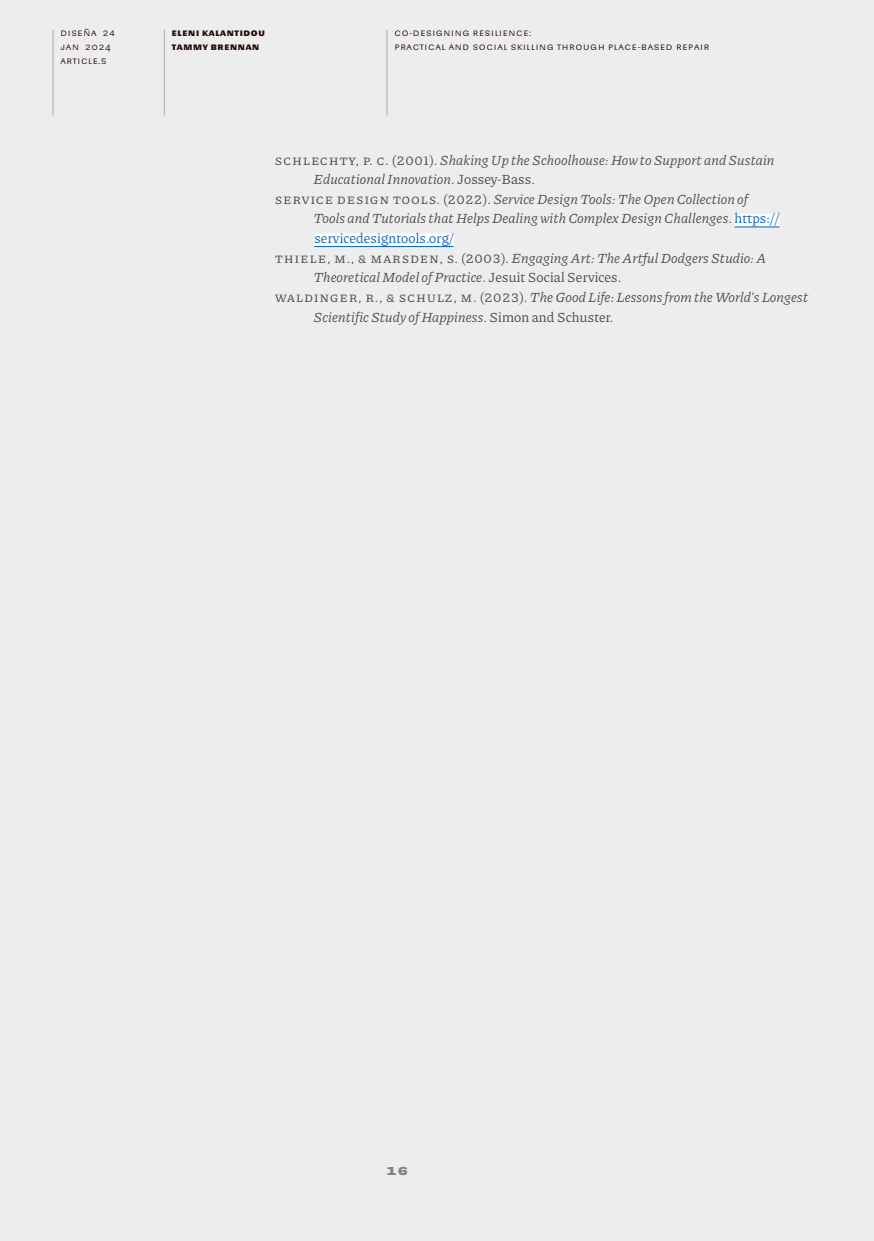
<style>
.page{position:relative;width:874px;height:1241px;background:#fff}
.page>*{position:absolute;margin:0;border:0;box-sizing:border-box;transform-origin:0 0}
.t1{font:italic 14px/19.6px "Piazzolla";letter-spacing:.01em;color:#4c4651}
.t2{font:14px "Piazzolla";color:#4c4651}
.t3{font:700 14px "Sudamerican Grotesk";color:#828282}
.t4{font:9.62px/14px "Sudamerican Grotesk";letter-spacing:.07em;color:#260808}
.t5{font:700 9.62px/14px "Sudamerican Grotesk";letter-spacing:.07em;color:#260808}
.s1{font-style:normal}
.s2{font-style:normal;color:#0563c1}
</style>
<div class="page">
<div style="left:0;top:0;width:873px;height:1240px;background:#ededed"></div>
<hr style="left:52px;top:30px;width:1px;height:85px;background:#ababab">
<hr style="left:164px;top:30px;width:1px;height:85px;background:#ababab">
<hr style="left:386px;top:30px;width:1px;height:85px;background:#ababab">
<div style="left:734px;top:214px;width:45px;height:12px;background:#fff"></div>
<div style="left:314px;top:233px;width:139px;height:13px;background:#fff"></div>
<hr style="left:734px;top:227px;width:45px;height:1px;background:#0563c1">
<hr style="left:314px;top:246px;width:139px;height:1px;background:#0563c1">
<p class="t4" style="left:60px;top:25px;width:56px">Diseña 24 jan 2024 article.5</p>
<p class="t5" style="left:172px;top:25px;width:94px">Eleni Kalantidou<br>Tammy Brennan</p>
<p class="t4" style="left:394px;top:25px;width:315px">Co-designing Resilience:<br>Practical and Social Skilling through Place-based Repair</p>
<p class="t1" style="left:313px;top:149px;width:462px;text-indent:42px"><span class="s1">, P. C. (2001).</span> Shaking Up the Schoolhouse: How to Support and Sustain<br>Educational Innovation<span class="s1">. Jossey-Bass.</span></p>
<p class="t2" style="left:275px;top:190px;width:18px">Service</p>
<p class="t2" style="left:337px;top:190px;width:19px">Design</p>
<p class="t2" style="left:392px;top:190px;width:18px">Tools</p>
<p class="t2" style="left:275px;top:151px;width:19px">Schlechty</p>
<p class="t1" style="left:313px;top:189px;width:467px;text-indent:123px"><span class="s1">. (2022).</span> Service Design Tools: The Open Collection of<br>Tools and Tutorials that Helps Dealing with Complex Design Challenges<span class="s1">.</span> <span class="s2">https:// servicedesigntools.org/</span></p>
<p class="t2" style="left:275px;top:249px;width:19px">Thiele</p>
<p class="t2" style="left:327px;top:249px;width:67px">, M., &amp; Marsden</p>
<p class="t1" style="left:313px;top:247px;width:454px;text-indent:126px"><span class="s1">, S. (2003).</span> Engaging Art: The Artful Dodgers Studio: A<br>Theoretical Model of Practice<span class="s1">. Jesuit Social Services.</span></p>
<p class="t2" style="left:274px;top:288px;width:11px">Waldinger</p>
<p class="t2" style="left:358px;top:288px;width:59px">, R., &amp; Schulz</p>
<p class="t1" style="left:313px;top:287px;width:496px;text-indent:140px"><span class="s1">, M. (2023).</span> The Good Life: Lessons from the World’s Longest<br>Scientific Study of Happiness<span class="s1">. Simon and Schuster.</span></p>
<p class="t3" style="left:386px;top:1158px;width:23px">16</p>
</div>
